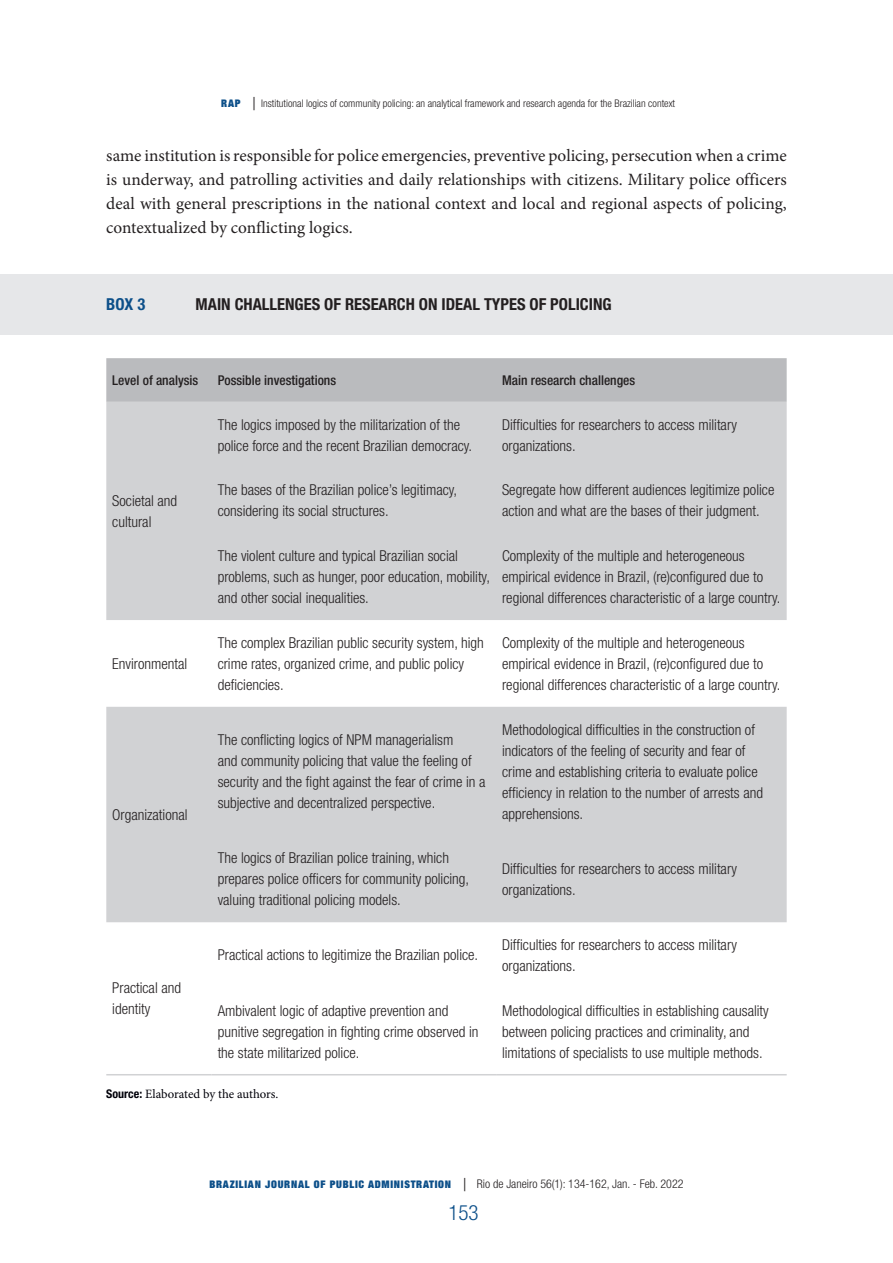
<style>
.page{position:relative;width:893px;height:1263px;background:#fff}
.page>*{position:absolute;margin:0;border:0;box-sizing:border-box;transform-origin:0 0}
.t1{font:300 condensed 21px "Helvetica Neue LT Std";color:#0c4f89}
.texto_3{font:17.25px/23.9px "Minion Pro";color:#231f20;text-align:justify}
.tit_tab{font:700 condensed 16.5px "Helvetica Neue LT Std";color:#231f20}
.tit_tab-2{font:700 condensed 16.5px "Helvetica Neue LT Std";color:#0c4f89}
.TEXTO_TAB{font:300 condensed 15px/21px "Helvetica Neue LT Std";color:#231f20}
.GARGANTA{font:500 condensed 13.5px "Helvetica Neue LT Std";color:#231f20}
.fonte{font:12.75px "Minion Pro";letter-spacing:-.005em;color:#000009}
.t2{font:300 condensed 12px "Helvetica Neue LT Std";color:#231f20}
.t3{font:300 condensed 10.5px "Helvetica Neue LT Std";color:#231f20}
.s1{font-family:"Helvetica Neue";font-weight:900;font-stretch:expanded;color:#0c4f89}
.s2{font-size:18px}
.s3{font-family:"Helvetica Neue LT Std";font-weight:700;font-stretch:condensed;font-size:12px}
.s4{font-family:"Helvetica Neue";font-weight:900;font-stretch:expanded;font-size:10.5px;color:#0c4f89}
</style>
<div class="page">
<div style="left:0;top:274px;width:893px;height:60px;background:#e6e7e9"></div>
<div style="left:106px;top:358px;width:681px;height:44px;background:#babbbe"></div>
<svg style="left:106px;top:402px;width:681px;height:520px;fill:#d1d2d4"></svg>
<hr style="left:106px;top:1074px;width:106px;height:1px;background:#d1d2d4">
<hr style="left:212px;top:1074px;width:284px;height:1px;background:#d1d2d4">
<hr style="left:496px;top:1074px;width:291px;height:1px;background:#d1d2d4">
<p class="t3" style="left:221px;top:98px;width:455px"><span class="s1">RAP</span> <span class="s2">|</span> Institutional logics of community policing: an analytical framework and research agenda for the Brazilian context</p>
<p class="texto_3" style="left:106px;top:144px;width:682px">same institution is responsible for police emergencies, preventive policing, persecution when a crime is underway, and patrolling activities and daily relationships with citizens. Military police officers deal with general prescriptions in the national context and local and regional aspects of policing, contextualized by conflicting logics.</p>
<p class="tit_tab-2" style="left:106px;top:294px;width:41px">BOX 3</p>
<p class="tit_tab" style="left:196px;top:294px;width:418px">MAIN CHALLENGES OF RESEARCH ON IDEAL TYPES OF POLICING</p>
<p class="GARGANTA" style="left:112px;top:372px;width:87px">Level of analysis</p>
<p class="GARGANTA" style="left:218px;top:372px;width:120px">Possible investigations</p>
<p class="GARGANTA" style="left:502px;top:372px;width:135px">Main research challenges</p>
<p class="TEXTO_TAB" style="left:112px;top:490px;width:66px">Societal and cultural</p>
<p class="TEXTO_TAB" style="left:112px;top:653px;width:76px">Environmental</p>
<p class="TEXTO_TAB" style="left:112px;top:804px;width:77px">Organizational</p>
<p class="TEXTO_TAB" style="left:218px;top:414px;width:256px">The logics imposed by the militarization of the police force and the recent Brazilian democracy.</p>
<p class="TEXTO_TAB" style="left:502px;top:414px;width:236px">Difficulties for researchers to access military organizations.</p>
<p class="TEXTO_TAB" style="left:218px;top:479px;width:241px">The bases of the Brazilian police’s legitimacy, considering its social structures.</p>
<p class="TEXTO_TAB" style="left:502px;top:479px;width:274px">Segregate how different audiences legitimize police action and what are the bases of their judgment.</p>
<p class="TEXTO_TAB" style="left:218px;top:545px;width:274px">The violent culture and typical Brazilian social problems, such as hunger, poor education, mobility, and other social inequalities.</p>
<p class="TEXTO_TAB" style="left:502px;top:545px;width:280px">Complexity of the multiple and heterogeneous empirical evidence in Brazil, (re)configured due to regional differences characteristic of a large country.</p>
<p class="TEXTO_TAB" style="left:218px;top:632px;width:268px">The complex Brazilian public security system, high crime rates, organized crime, and public policy deficiencies.</p>
<p class="TEXTO_TAB" style="left:502px;top:632px;width:280px">Complexity of the multiple and heterogeneous empirical evidence in Brazil, (re)configured due to regional differences characteristic of a large country.</p>
<p class="TEXTO_TAB" style="left:218px;top:729px;width:269px">The conflicting logics of NPM managerialism<br>and community policing that value the feeling of security and the fight against the fear of crime in a subjective and decentralized perspective.</p>
<p class="TEXTO_TAB" style="left:502px;top:718px;width:262px">Methodological difficulties in the construction of indicators of the feeling of security and fear of crime and establishing criteria to evaluate police efficiency in relation to the number of arrests and apprehensions.</p>
<p class="TEXTO_TAB" style="left:218px;top:847px;width:253px">The logics of Brazilian police training, which prepares police officers for community policing, valuing traditional policing models.</p>
<p class="TEXTO_TAB" style="left:502px;top:858px;width:236px">Difficulties for researchers to access military organizations.</p>
<p class="TEXTO_TAB" style="left:218px;top:944px;width:262px">Practical actions to legitimize the Brazilian police.</p>
<p class="TEXTO_TAB" style="left:502px;top:934px;width:236px">Difficulties for researchers to access military organizations.</p>
<p class="TEXTO_TAB" style="left:218px;top:1000px;width:262px">Ambivalent logic of adaptive prevention and punitive segregation in fighting crime observed in the state militarized police.</p>
<p class="TEXTO_TAB" style="left:502px;top:1000px;width:268px">Methodological difficulties in establishing causality between policing practices and criminality, and limitations of specialists to use multiple methods.</p>
<p class="fonte" style="left:106px;top:1085px;width:174px"><span class="s3">Source:</span> Elaborated by the authors.</p>
<p class="TEXTO_TAB" style="left:112px;top:977px;width:70px">Practical and identity</p>
<p class="t2" style="left:209px;top:1176px;width:476px"><span class="s4">BRAZILIAN JOURNAL OF PUBLIC ADMINISTRATION</span> <span class="s2">|</span> Rio de Janeiro 56(1): 134-162, Jan. - Feb. 2022</p>
<h1 class="t1" style="left:448px;top:1200px;width:32px">153</h1>
</div>
